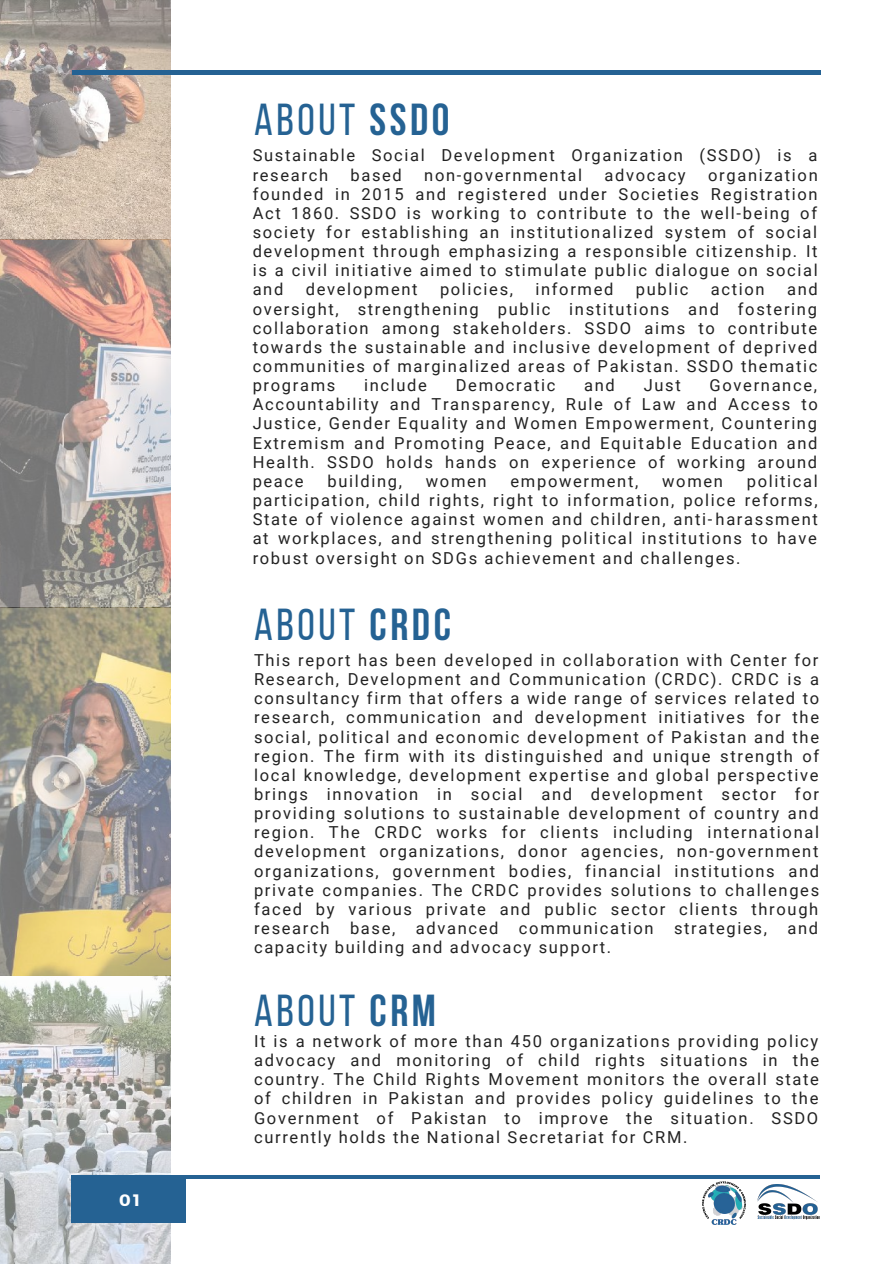
<style>
.page{position:relative;width:894px;height:1264px;background:#fff}
.page>*{position:absolute;margin:0;border:0;box-sizing:border-box;transform-origin:0 0}
.t1{font:44.55px "Bebas Neue";letter-spacing:.08em;color:#256293}
.t2{font:16.5px/19.2px "Roboto";letter-spacing:.1em;color:#222;text-align:justify}
.t3{font:700 16.5px "Montserrat";color:#fff}
.s1{font-weight:700}
</style>
<div class="page">
<img style="left:0;top:0;width:170px;height:1263px">
<div style="left:71px;top:1176px;width:115px;height:46px;background:#256293"></div>
<hr style="left:71px;top:1175px;width:748px;height:3px;background:#256293">
<img style="left:757px;top:1184px;width:62px;height:35px">
<img style="left:702px;top:1181px;width:43px;height:44px">
<hr style="left:72px;top:71px;width:748px;height:3px;background:#256293">
<p class="t3" style="left:119px;top:1189px;width:22px">01</p>
<h1 class="t1" style="left:254px;top:102px;width:197px">ABOUT <span class="s1">SSDO</span></h1>
<p class="t2" style="left:252px;top:146px;width:566px">Sustainable Social Development Organization (SSDO) is a research</p>
<p class="t2" style="left:350px;top:165px;width:53px">based</p>
<p class="t2" style="left:424px;top:165px;width:159px">non-governmental</p>
<p class="t2" style="left:604px;top:165px;width:83px">advocacy</p>
<p class="t2" style="left:252px;top:165px;width:566px;text-indent:455px">organization founded in 2015 and registered under Societies Registration Act 1860. SSDO is working to contribute to the well-being of society for establishing an institutionalized system of social development through emphasizing a responsible citizenship. It is a civil initiative aimed to stimulate public dialogue on social and</p>
<p class="t2" style="left:306px;top:280px;width:113px">development</p>
<p class="t2" style="left:440px;top:280px;width:75px">policies,</p>
<p class="t2" style="left:535px;top:280px;width:79px">informed</p>
<p class="t2" style="left:635px;top:280px;width:54px">public</p>
<p class="t2" style="left:710px;top:280px;width:55px">action</p>
<p class="t2" style="left:252px;top:280px;width:566px;text-indent:534px">and oversight, strengthening public institutions and fostering collaboration among stakeholders. SSDO aims to contribute towards the sustainable and inclusive development of deprived communities of marginalized areas of Pakistan. SSDO thematic programs</p>
<p class="t2" style="left:364px;top:376px;width:64px">include</p>
<p class="t2" style="left:455px;top:376px;width:101px">Democratic</p>
<p class="t2" style="left:584px;top:376px;width:32px">and</p>
<p class="t2" style="left:643px;top:376px;width:39px">Just</p>
<p class="t2" style="left:252px;top:376px;width:566px;text-indent:457px">Governance, Accountability and Transparency, Rule of Law and Access to Justice, Gender Equality and Women Empowerment, Countering Extremism and Promoting Peace, and Equitable Education and Health. SSDO holds hands on experience of working around peace</p>
<p class="t2" style="left:252px;top:471px;width:566px;text-indent:494px">political participation, child rights, right to information, police reforms, State of violence against women and children, anti-harassment at workplaces, and strengthening political institutions to have robust oversight on SDGs achievement and challenges.</p>
<p class="t2" style="left:327px;top:471px;width:76px">building,</p>
<p class="t2" style="left:426px;top:471px;width:62px">women</p>
<p class="t2" style="left:510px;top:471px;width:129px">empowerment,</p>
<p class="t2" style="left:662px;top:471px;width:62px">women</p>
<h1 class="t1" style="left:254px;top:607px;width:198px">ABOUT <span class="s1">CRDC</span></h1>
<p class="t2" style="left:254px;top:650px;width:566px">This report has been developed in collaboration with Center for Research, Development and Communication (CRDC). CRDC is a consultancy firm that offers a wide range of services related to research, communication and development initiatives for the social, political and economic development of Pakistan and the region. The firm with its distinguished and unique strength of local knowledge, development expertise and global perspective brings innovation in social and development sector for providing solutions to sustainable development of country and region. The CRDC works for clients including international development organizations, donor agencies, non-government organizations, government bodies, financial institutions and private companies. The CRDC provides solutions to challenges faced by various private and public sector clients through research base, advanced communication strategies, and capacity building and advocacy support.</p>
<h1 class="t1" style="left:254px;top:992px;width:183px">ABOUT <span class="s1">CRM</span></h1>
<p class="t2" style="left:254px;top:1031px;width:566px">It is a network of more than 450 organizations providing policy advocacy and monitoring of child rights situations in the country. The Child Rights Movement monitors the overall state of children in Pakistan and provides policy guidelines to the Government of Pakistan to improve the situation. SSDO currently holds the National Secretariat for CRM.</p>
</div>
